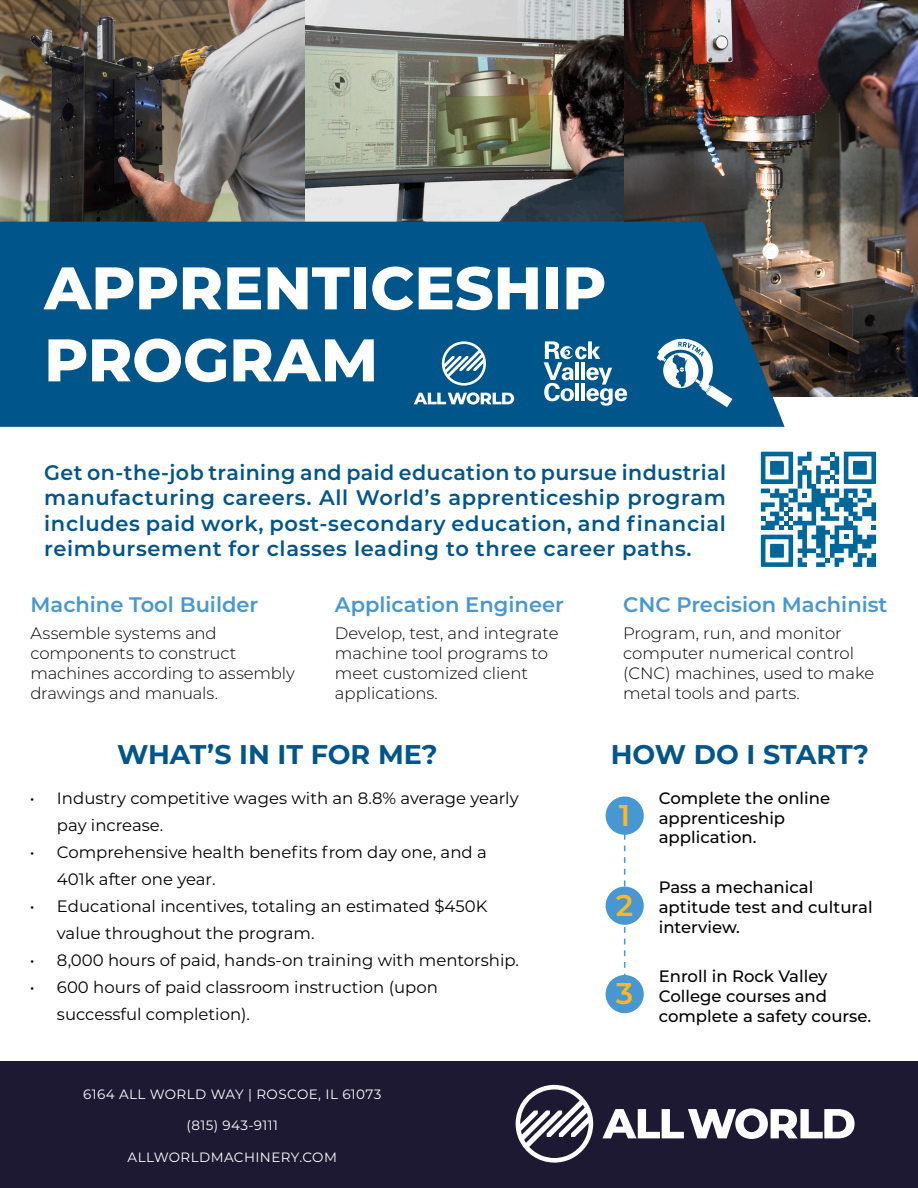
<style>
.page{position:relative;width:918px;height:1188px;background:#fff}
.page>*{position:absolute;margin:0;border:0;box-sizing:border-box;transform-origin:0 0}
.Heading{font:800 60px "Montserrat";color:#fff}
.t1{font:600 30px "Montserrat";color:#fdb721}
.Header1{font:700 27px "Montserrat";color:#00558b}
.Body1{font:600 21px/25.2px "Montserrat";letter-spacing:.03em;color:#00558b;text-align:justify}
.Header1-2{font:600 21px "Montserrat";color:#4697d2}
.t2{font:16.5px/27px "Montserrat";color:#000}
.Bullets{font:300 16.5px/19.8px "Montserrat";color:#000}
.Steps{font:500 16.5px/19.8px "Montserrat";color:#000}
.Body_03{font:13.5px "Montserrat";letter-spacing:.03em;color:#fff}
</style>
<div class="page">
<img style="left:305px;top:0;width:613px;height:396px">
<img style="left:0;top:0;width:305px;height:222px">
<div style="left:0;top:222px;width:785px;height:205px;background:#00558b"></div>
<div style="left:0;top:1062px;width:918px;height:126px;background:#1d1933"></div>
<svg style="left:516px;top:1085px;width:77px;height:78px"></svg>
<svg style="left:602px;top:1108px;width:253px;height:31px"></svg>
<svg style="left:544px;top:341px;width:83px;height:65px"></svg>
<svg style="left:414px;top:392px;width:100px;height:13px"></svg>
<svg style="left:442px;top:341px;width:44px;height:45px"></svg>
<svg style="left:624px;top:835px;width:1px;height:140px"></svg>
<div style="left:606px;top:887px;width:38px;height:38px;background:#4697d2;border-radius:50%"></div>
<div style="left:606px;top:797px;width:38px;height:38px;background:#4697d2;border-radius:50%"></div>
<div style="left:606px;top:975px;width:38px;height:38px;background:#4697d2;border-radius:50%"></div>
<svg style="left:657px;top:339px;width:75px;height:68px"></svg>
<svg style="left:761px;top:452px;width:115px;height:115px"></svg>
<p class="Heading" style="left:44px;top:244px;width:564px">APPRENTICESHIP</p>
<p class="Heading" style="left:44px;top:316px;width:335px">PROGRAM</p>
<p class="Body1" style="left:44px;top:459px;width:683px">Get on-the-job training and paid education to pursue industrial manufacturing careers. All World’s apprenticeship program includes paid work, post-secondary education, and financial reimbursement for classes leading to three career paths.</p>
<p class="Header1-2" style="left:30px;top:590px;width:229px">Machine Tool Builder</p>
<p class="Header1-2" style="left:623px;top:590px;width:266px">CNC Precision Machinist</p>
<p class="Bullets" style="left:623px;top:623px;width:253px">Program, run, and monitor computer numerical control (CNC) machines, used to make metal tools and parts.</p>
<p class="Header1-2" style="left:335px;top:590px;width:230px">Application Engineer</p>
<p class="Bullets" style="left:335px;top:623px;width:225px">Develop, test, and integrate machine tool programs to meet customized client applications.</p>
<p class="Bullets" style="left:30px;top:623px;width:266px">Assemble systems and components to construct machines according to assembly drawings and manuals.</p>
<p class="Header1" style="left:117px;top:735px;width:322px">WHAT’S IN IT FOR ME?</p>
<p class="Header1" style="left:611px;top:735px;width:260px">HOW DO I START?</p>
<p class="t2" style="left:57px;top:784px;width:463px;text-indent:-27px">• Industry competitive wages with an 8.8% average yearly pay increase.</p>
<p class="t2" style="left:57px;top:838px;width:431px;text-indent:-27px">• Comprehensive health benefits from day one, and a<br>401k after one year.</p>
<p class="t2" style="left:57px;top:892px;width:432px;text-indent:-27px">• Educational incentives, totaling an estimated $450K value throughout the program.</p>
<p class="t2" style="left:30px;top:946px;width:490px">• 8,000 hours of paid, hands-on training with mentorship.</p>
<p class="t2" style="left:57px;top:973px;width:382px;text-indent:-27px">• 600 hours of paid classroom instruction (upon successful completion).</p>
<p class="Steps" style="left:659px;top:787px;width:173px">Complete the online apprenticeship application.</p>
<p class="t1" style="left:619px;top:794px;width:13px">1</p>
<p class="Steps" style="left:659px;top:877px;width:215px">Pass a mechanical aptitude test and cultural interview.</p>
<p class="t1" style="left:616px;top:884px;width:19px">2</p>
<p class="Steps" style="left:659px;top:966px;width:214px">Enroll in Rock Valley<br>College courses and complete a safety course.</p>
<p class="t1" style="left:616px;top:972px;width:19px">3</p>
<p class="Body_03" style="left:83px;top:1085px;width:300px">6164 ALL WORLD WAY | ROSCOE, IL 61073</p>
<p class="Body_03" style="left:187px;top:1116px;width:93px">(815) 943-9111</p>
<p class="Body_03" style="left:128px;top:1147px;width:211px">ALLWORLDMACHINERY.COM</p>
</div>
